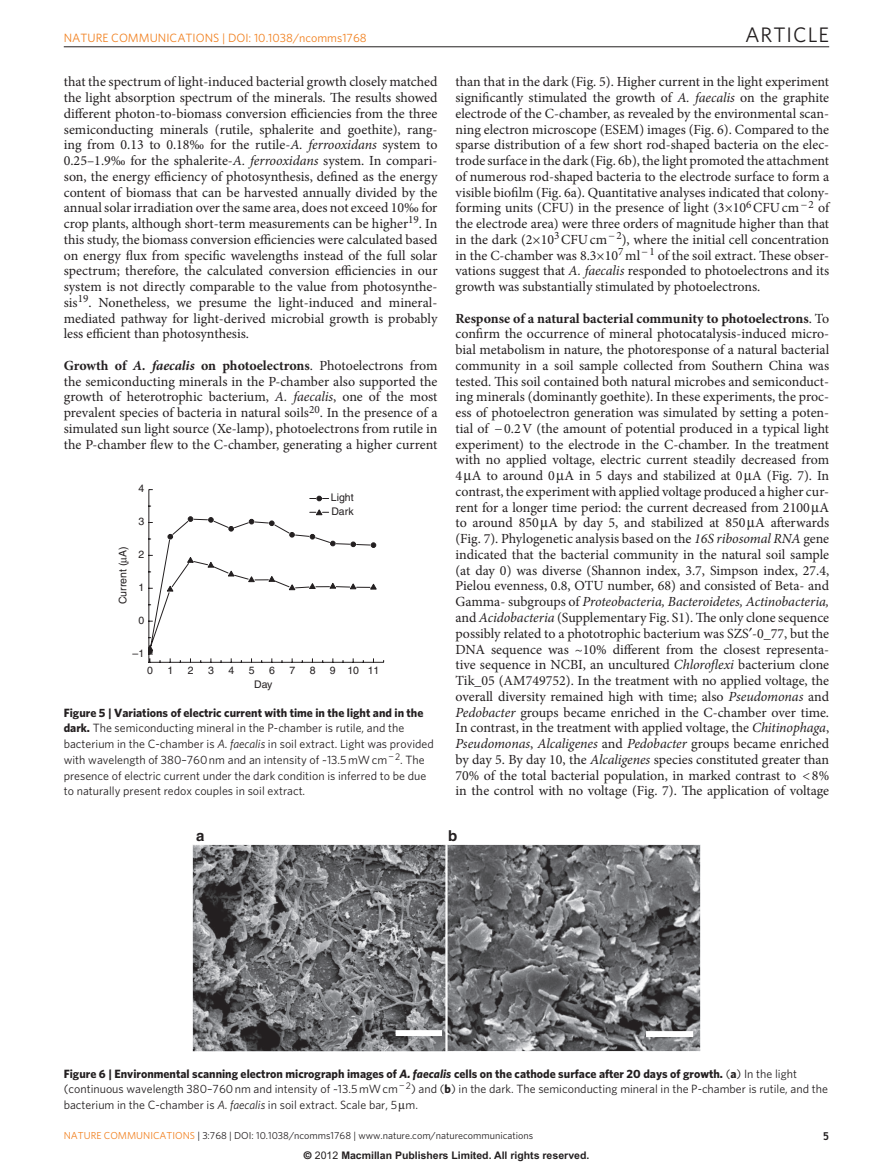
<style>
.page{position:relative;width:893px;height:1174px;background:#fff}
.page>*{position:absolute;margin:0;border:0;box-sizing:border-box;transform-origin:0 0}
.t1{font:21px "Whitney";letter-spacing:.045em;color:#231f20}
.t2{font:700 15px "Helvetica";color:#231f20}
.pSec2ttl{font:13.95px/15.8px "Minion Pro";letter-spacing:-.005em;color:#231f20;text-align:justify}
.pPara{font:13.95px/15.8px "Minion Pro";letter-spacing:-.005em;color:#231f20;text-align:justify}
.pFigureCaption{font:12px/15.8px "Whitney";color:#231f20}
.t3{font:12px "Whitney";color:#f1801f}
.t4{font:700 10.5px "Arial";color:#231f20}
.t5{font:10.5px/13.8px "Helvetica 2";color:#231f20}
.t6{font:10.2px "Whitney";color:#231f20}
.t7{font:10.2px "Whitney";color:#f1801f}
.s1{font-style:italic}
.s2{font-weight:700}
.s3{font-weight:700;font-style:italic}
.s4{color:#f1801f}
.s5{font-family:"Helvetica Bold 2";font-weight:400}
.s6{font-weight:400}
</style>
<div class="page">
<hr style="left:64px;top:47px;width:765px;height:1px;background:#231f20">
<svg style="left:148px;top:489px;width:236px;height:174px"></svg>
<img style="left:193px;top:844px;width:507px;height:207px">
<div style="left:646px;top:1031px;width:47px;height:6px;background:#fff"></div>
<div style="left:396px;top:1030px;width:46px;height:6px;background:#fff"></div>
<p class="t3" style="left:64px;top:31px;width:109px">nature communicati</p>
<p class="t3" style="left:196px;top:31px;width:172px">ons | DOI: 10.1038/ncomms1768</p>
<h1 class="t1" style="left:745px;top:22px;width:86px">ARTICLE</h1>
<p class="pPara" style="left:64px;top:74px;width:375px">that the spectrum of light-induced bacterial growth closely matched the light absorption spectrum of the minerals. The results showed different photon-to-biomass conversion efficiencies from the three semiconducting minerals (rutile, sphalerite and goethite), rang&shy;ing from 0.13 to 0.18‰ for the rutile-<span class="s1">A. ferrooxidans</span> system to 0.25–1.9‰ for the sphalerite-<span class="s1">A. ferrooxidans</span> system. In compari&shy;son, the energy efficiency of photosynthesis, defined as the energy content of biomass that can be harvested annually divided by the annual solar irradiation over the same area, does not exceed 10‰ for crop plants, although short-term measurements can be higher<sup>19</sup>. In this study, the biomass conversion efficiencies were calculated based on energy flux from specific wavelengths instead of the full solar spectrum; therefore, the calculated conversion efficiencies in our system is not directly comparable to the value from photosynthe&shy;sis<sup>19</sup>. Nonetheless, we presume the light-induced and mineral&shy;mediated pathway for light-derived microbial growth is probably less efficient than photosynthesis.</p>
<p class="pSec2ttl" style="left:64px;top:357px;width:375px"><span class="s2">Growth of</span> <span class="s3">A. faecalis</span> <span class="s2">on photoelectrons</span>. Photoelectrons from the semiconducting minerals in the P-chamber also supported the growth of heterotrophic bacterium, <span class="s1">A. faecalis</span>, one of the most prevalent species of bacteria in natural soils<sup>20</sup>. In the presence of a simulated sun light source (Xe-lamp), photoelectrons from rutile in the P-chamber flew to the C-chamber, generating a higher current</p>
<p class="pSec2ttl" style="left:455px;top:74px;width:375px">than that in the dark (Fig. 5). Higher current in the light experiment significantly stimulated the growth of <span class="s1">A. faecalis</span> on the graphite electrode of the C-chamber, as revealed by the environmental scan&shy;ning electron microscope (ESEM) images (Fig. 6). Compared to the sparse distribution of a few short rod-shaped bacteria on the elec&shy;trode surface in the dark (Fig. 6b), the light promoted the attachment of numerous rod-shaped bacteria to the electrode surface to form a visible biofilm (Fig. 6a). Quantitative analyses indicated that colony&shy;forming units (CFU) in the presence of light (3×10<sup>6</sup> CFUcm<sup>−2</sup> of the electrode area) were three orders of magnitude higher than that in the dark (2×10<sup>3</sup> CFUcm<sup>−2</sup>), where the initial cell concentration in the C-chamber was 8.3×10<sup>7</sup> ml<sup>−1</sup> of the soil extract. These obser&shy;vations suggest that <span class="s1">A. faecalis</span> responded to photoelectrons and its growth was substantially stimulated by photoelectrons.</p>
<p class="pSec2ttl" style="left:455px;top:310px;width:375px"><span class="s2">Response of a natural bacterial community to photoelectrons</span>. To confirm the occurrence of mineral photocatalysis-induced micro&shy;bial metabolism in nature, the photoresponse of a natural bacterial community in a soil sample collected from Southern China was tested. This soil contained both natural microbes and semiconduct&shy;ing minerals (dominantly goethite). In these experiments, the proc&shy;ess of photoelectron generation was simulated by setting a poten&shy;tial of −0.2V (the amount of potential produced in a typical light experiment) to the electrode in the C-chamber. In the treatment with no applied voltage, electric current steadily decreased from 4 A to around 0 A in 5 days and stabilized at 0 A (Fig. 7). In contrast, the experiment with applied voltage produced a higher cur&shy;rent for a longer time period: the current decreased from 2100 A to around 850 A by day 5, and stabilized at 850 A afterwards (Fig. 7). Phylogenetic analysis based on the <span class="s1">16S ribosomal RNA</span> gene indicated that the bacterial community in the natural soil sample (at day 0) was diverse (Shannon index, 3.7, Simpson index, 27.4, Pielou evenness, 0.8, OTU number, 68) and consisted of Beta- and Gamma- subgroups of <span class="s1">Proteobacteria, Bacteroidetes, Actinobacteria, </span>and <span class="s1">Acidobacteria</span> (Supplementary Fig. S1). The only clone sequence possibly related to a phototrophic bacterium was SZS -0_77, but the DNA sequence was ~10% different from the closest representa&shy;tive sequence in NCBI, an uncultured <span class="s1">Chloroflexi</span> bacterium clone Tik_05 (AM749752). In the treatment with no applied voltage, the overall diversity remained high with time; also <span class="s1">Pseudomonas</span> and <span class="s1">Pedobacter</span> groups became enriched in the C-chamber over time.<br>In contrast, in the treatment with applied voltage, the <span class="s1">Chitinophaga</span>, <span class="s1">Pseudomonas</span>, <span class="s1">Alcaligenes</span> and <span class="s1">Pedobacter</span> groups became enriched by day 5. By day 10, the <span class="s1">Alcaligenes</span> species constituted greater than 70% of the total bacterial population, in marked contrast to &lt;8% in the control with no voltage (Fig. 7). The application of voltage</p>
<p class="t5" style="left:138px;top:482px;width:7px">4</p>
<p class="t5" style="left:331px;top:491px;width:24px">Light<br>Dark</p>
<p class="t5" style="left:138px;top:515px;width:7px">3</p>
<p class="t5" style="left:138px;top:547px;width:7px">2</p>
<p class="t5" style="left:138px;top:580px;width:7px">1</p>
<p class="t5" style="left:138px;top:613px;width:7px">0</p>
<p class="t5" style="left:133px;top:646px;width:13px">–1</p>
<p class="t5" style="left:116px;top:604px;width:59px;rotate:-90deg">Current ( A)</p>
<p class="t5" style="left:289px;top:663px;width:7px">7</p>
<p class="t5" style="left:310px;top:663px;width:7px">8</p>
<p class="t5" style="left:330px;top:663px;width:51px">9 10 11</p>
<p class="pFigureCaption" style="left:64px;top:704px;width:371px"><span class="s2">Figure 5 | Variations of electric current with time in the light and in the dark.</span> The semiconducting mineral in the P-chamber is rutile, and the bacterium in the C-chamber is <span class="s1">A. faecalis</span> in soil extract. Light was provided with wavelength of 380–760nm and an intensity of ~13.5mWcm<sup>−2</sup>. The presence of electric current under the dark condition is inferred to be due to naturally present redox couples in soil extract.</p>
<p class="t2" style="left:196px;top:827px;width:10px">a</p>
<p class="t2" style="left:448px;top:827px;width:11px">b</p>
<p class="t5" style="left:147px;top:663px;width:7px">0</p>
<p class="t5" style="left:167px;top:663px;width:7px">1</p>
<p class="t5" style="left:188px;top:663px;width:7px">2</p>
<p class="t5" style="left:208px;top:663px;width:7px">3</p>
<p class="t5" style="left:228px;top:663px;width:7px">4</p>
<p class="t5" style="left:249px;top:663px;width:7px">5</p>
<p class="t5" style="left:254px;top:663px;width:22px;text-align:right">6<br>Day</p>
<p class="pFigureCaption" style="left:64px;top:1065px;width:766px"><span class="s2">Figure 6 | Environmental scanning electron micrograph images of</span> <span class="s3">A. faecalis</span> <span class="s2">cells on the cathode surface after 20 days of growth.</span> (<span class="s2">a</span>) In the light (continuous wavelength 380–760nm and intensity of ~13.5mWcm<sup>−2</sup>) and (<span class="s2">b</span>) in the dark. The semiconducting mineral in the P-chamber is rutile, and the bacterium in the C-chamber is <span class="s1">A. faecalis</span> in soil extract. Scale bar, 5 m.</p>
<p class="t7" style="left:64px;top:1129px;width:93px">nature communicati</p>
<p class="t6" style="left:175px;top:1129px;width:359px"><span class="s4">ons</span> | 3:768 | DOI: 10.1038/ncomms1768 | www.nature.com/naturecommunications</p>
<p class="t4" style="left:304px;top:1149px;width:287px"><span class="s5">©</span> <span class="s6">2012</span> Macmillan Publishers Limited. All rights reserved.</p>
</div>
